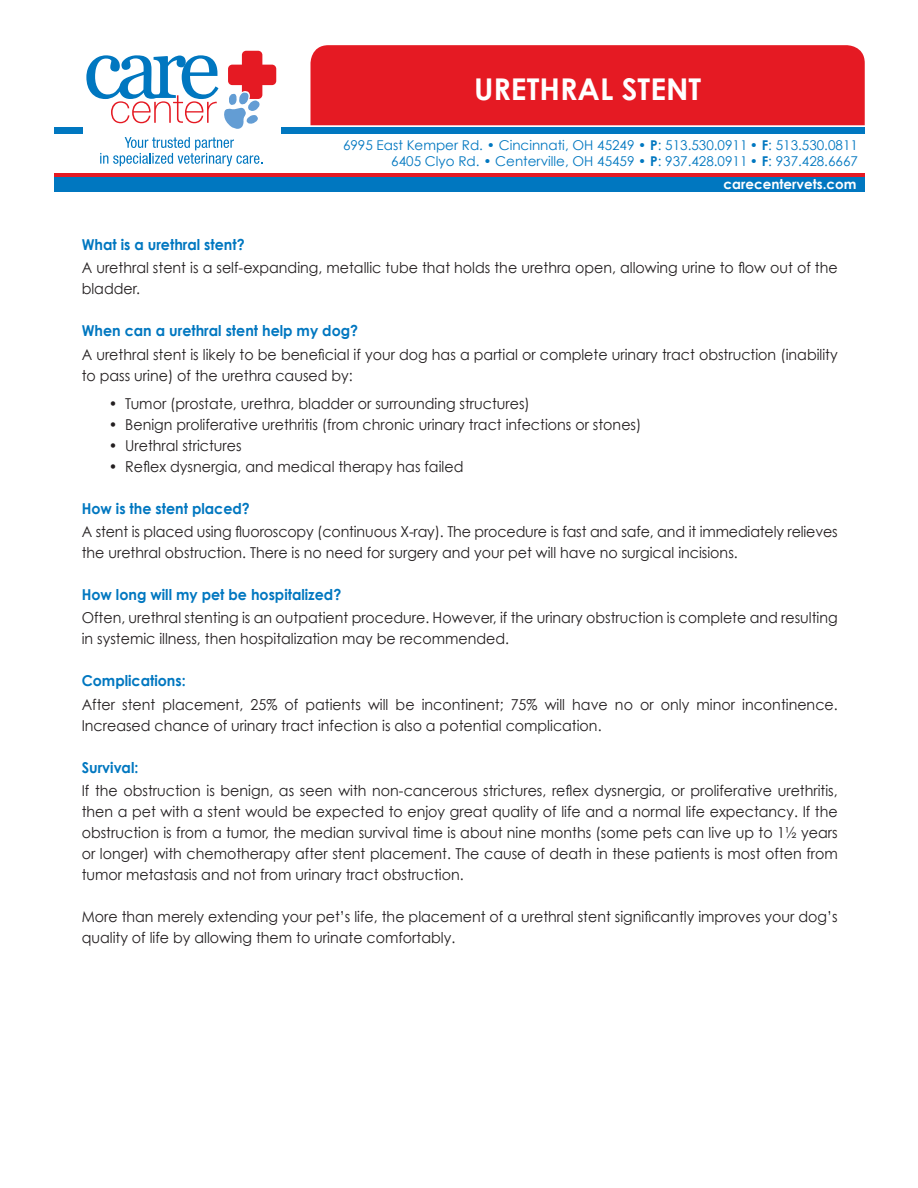
<style>
.page{position:relative;width:918px;height:1188px;background:#fff}
.page>*{position:absolute;margin:0;border:0;box-sizing:border-box;transform-origin:0 0}
.t1{font:700 30px "Century Gothic";color:#fff}
.t2{font:15px/21px "Century Gothic";color:#231f20;scale:.95 1}
.t3{font:700 15px "Century Gothic";color:#0077c0;scale:.95 1}
.t4{font:13.5px "Century Gothic";color:#0077c0}
.t5{font:700 13.5px "Century Gothic";color:#fff}
.s1{font-weight:700}
</style>
<div class="page">
<div style="left:310px;top:45px;width:555px;height:80px;background:#e51a23"></div>
<div style="left:54px;top:127px;width:811px;height:7px;background:#0077c0"></div>
<div style="left:83px;top:50px;width:197px;height:127px;background:#fff"></div>
<div style="left:54px;top:174px;width:811px;height:6px;background:#e51a23"></div>
<div style="left:54px;top:177px;width:811px;height:14px;background:#0077c0"></div>
<svg style="left:86px;top:51px;width:190px;height:115px"></svg>
<p class="t1" style="left:474px;top:70px;width:229px">URETHRAL STENT</p>
<p class="t4" style="left:343px;top:137px;width:516px">6995 East Kemper Rd. • Cincinnati, OH 45249 • <span class="s1">P</span>: 513.530.0911 • <span class="s1">F</span>: 513.530.0811</p>
<p class="t4" style="left:391px;top:153px;width:468px">6405 Clyo Rd. • Centerville, OH 45459 • <span class="s1">P</span>: 937.428.0911 • <span class="s1">F</span>: 937.428.6667</p>
<p class="t5" style="left:724px;top:176px;width:134px">carecentervets.com</p>
<p class="t3" style="left:82px;top:235px;width:173px">What is a urethral stent?</p>
<p class="t2" style="left:82px;top:257px;width:797px">A urethral stent is a self-expanding, metallic tube that holds the urethra open, allowing urine to flow out of the bladder.</p>
<p class="t3" style="left:82px;top:321px;width:293px">When can a urethral stent help my dog?</p>
<p class="t2" style="left:82px;top:344px;width:797px">A urethral stent is likely to be beneficial if your dog has a partial or complete urinary tract obstruction (inability to pass urine) of the urethra caused by:</p>
<p class="t2" style="left:109px;top:392px;width:445px">• Tumor (prostate, urethra, bladder or surrounding structures)</p>
<p class="t2" style="left:109px;top:413px;width:562px">• Benign proliferative urethritis (from chronic urinary tract infections or stones)</p>
<p class="t2" style="left:109px;top:434px;width:141px">• Urethral strictures</p>
<p class="t2" style="left:109px;top:455px;width:375px">• Reflex dysnergia, and medical therapy has failed</p>
<p class="t3" style="left:82px;top:499px;width:179px">How is the stent placed?</p>
<p class="t2" style="left:82px;top:521px;width:797px">A stent is placed using fluoroscopy (continuous X-ray). The procedure is fast and safe, and it immediately relieves the urethral obstruction. There is no need for surgery and your pet will have no surgical incisions.</p>
<p class="t3" style="left:82px;top:585px;width:275px">How long will my pet be hospitalized?</p>
<p class="t2" style="left:82px;top:607px;width:797px">Often, urethral stenting is an outpatient procedure. However, if the urinary obstruction is complete and resulting in systemic illness, then hospitalization may be recommended.</p>
<p class="t3" style="left:82px;top:672px;width:111px">Complications:</p>
<p class="t2" style="left:82px;top:694px;width:797px">After stent placement, 25% of patients will be incontinent; 75% will have no or only minor incontinence.<br>Increased chance of urinary tract infection is also a potential complication.</p>
<p class="t3" style="left:82px;top:758px;width:61px">Survival:</p>
<p class="t2" style="left:82px;top:780px;width:797px;text-align:justify">If the obstruction is benign, as seen with non-cancerous strictures, reflex dysnergia, or proliferative urethritis, then a pet with a stent would be expected to enjoy great quality of life and a normal life expectancy. If the obstruction is from a tumor, the median survival time is about nine months (some pets can live up to 1½ years or longer) with chemotherapy after stent placement. The cause of death in these patients is most often from tumor metastasis and not from urinary tract obstruction.</p>
<p class="t2" style="left:82px;top:906px;width:797px">More than merely extending your pet’s life, the placement of a urethral stent significantly improves your dog’s quality of life by allowing them to urinate comfortably.</p>
</div>
